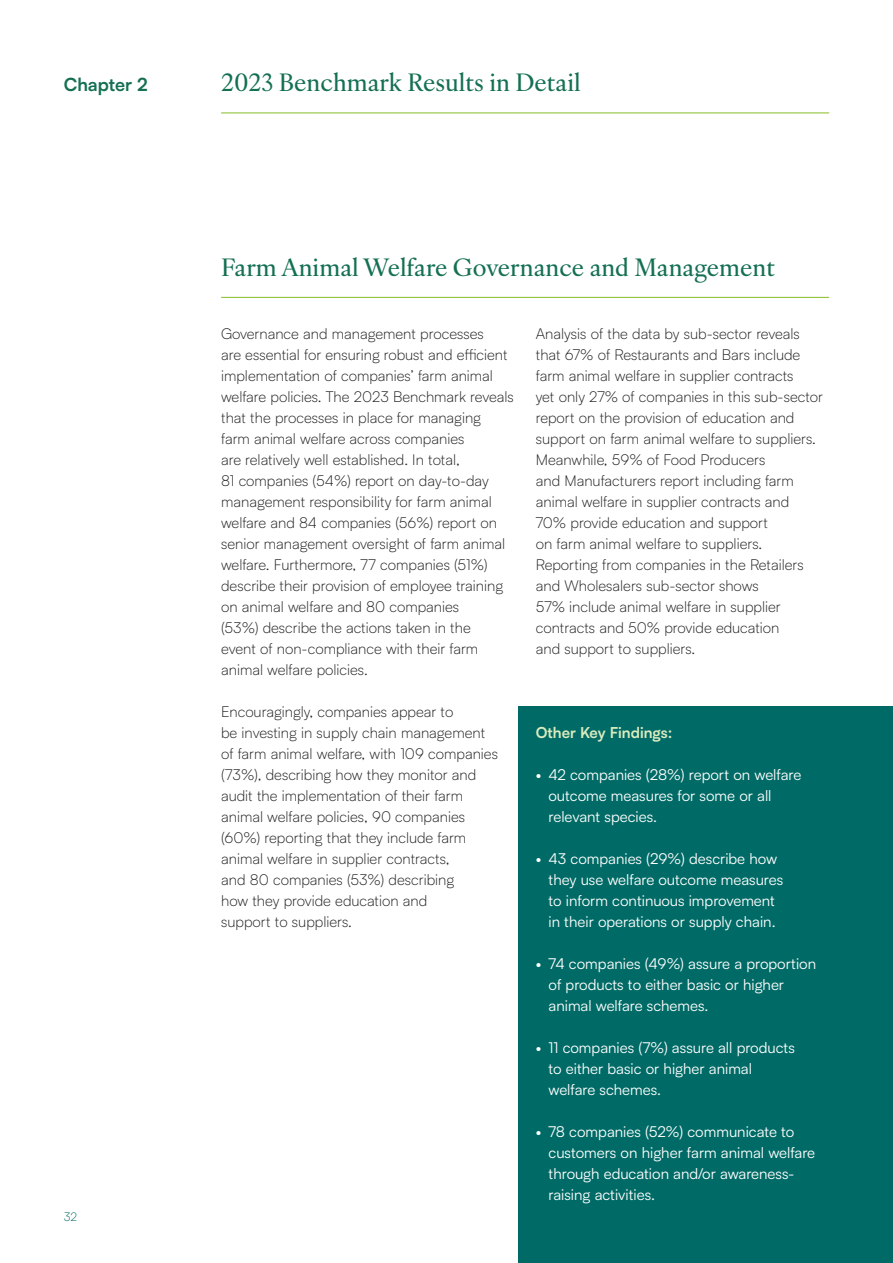
<style>
.page{position:relative;width:893px;height:1263px;background:#fff}
.page>*{position:absolute;margin:0;border:0;box-sizing:border-box;transform-origin:0 0}
.t1{font:500 24px "Ivy Ora Text";color:#157053}
.t2{font:700 18px "Satoshi";letter-spacing:-.005em;color:#157053}
.t3{font:300 15px/21px "Satoshi";color:#1d1d1b}
.t4{font:15px/21px "Satoshi";color:#fff}
.t5{font:700 15px "Satoshi";color:#dbebbe}
.t6{font:300 12px "Satoshi";color:#006b66}
</style>
<div class="page">
<div style="left:519px;top:707px;width:374px;height:556px;background:#006b66"></div>
<hr style="left:221px;top:297px;width:608px;height:1px;background:#87bd26">
<hr style="left:221px;top:113px;width:608px;height:1px;background:#87bd26">
<p class="t2" style="left:64px;top:72px;width:85px">Chapter 2</p>
<h1 class="t1" style="left:221px;top:64px;width:361px">2023 Benchmark Results in Detail</h1>
<h1 class="t1" style="left:221px;top:248px;width:555px">Farm Animal Welfare Governance and Management</h1>
<p class="t6" style="left:64px;top:1209px;width:15px">32</p>
<p class="t3" style="left:221px;top:323px;width:294px">Governance and management processes<br>are essential for ensuring robust and efficient implementation of companies’ farm animal welfare policies. The 2023 Benchmark reveals that the processes in place for managing<br>farm animal welfare across companies<br>are relatively well established. In total,<br>81 companies (54%) report on day-to-day management responsibility for farm animal welfare and 84 companies (56%) report on senior management oversight of farm animal welfare. Furthermore, 77 companies (51%) describe their provision of employee training on animal welfare and 80 companies<br>(53%) describe the actions taken in the<br>event of non-compliance with their farm animal welfare policies.</p>
<p class="t3" style="left:221px;top:701px;width:278px">Encouragingly, companies appear to<br>be investing in supply chain management of farm animal welfare, with 109 companies (73%), describing how they monitor and audit the implementation of their farm animal welfare policies, 90 companies (60%) reporting that they include farm animal welfare in supplier contracts,<br>and 80 companies (53%) describing<br>how they provide education and<br>support to suppliers.</p>
<p class="t3" style="left:536px;top:323px;width:289px">Analysis of the data by sub-sector reveals that 67% of Restaurants and Bars include farm animal welfare in supplier contracts<br>yet only 27% of companies in this sub-sector report on the provision of education and support on farm animal welfare to suppliers.<br>Meanwhile, 59% of Food Producers<br>and Manufacturers report including farm animal welfare in supplier contracts and 70% provide education and support<br>on farm animal welfare to suppliers.<br>Reporting from companies in the Retailers and Wholesalers sub-sector shows<br>57% include animal welfare in supplier contracts and 50% provide education<br>and support to suppliers.</p>
<p class="t5" style="left:536px;top:722px;width:138px">Other Key Findings:</p>
<p class="t4" style="left:548px;top:764px;width:254px;text-indent:-13px">• 42 companies (28%) report on welfare outcome measures for some or all relevant species.</p>
<p class="t4" style="left:548px;top:848px;width:236px;text-indent:-13px">• 43 companies (29%) describe how they use welfare outcome measures to inform continuous improvement in their operations or supply chain.</p>
<p class="t4" style="left:548px;top:953px;width:269px;text-indent:-13px">• 74 companies (49%) assure a proportion of products to either basic or higher animal welfare schemes.</p>
<p class="t4" style="left:548px;top:1037px;width:248px;text-indent:-13px">• 11 companies (7%) assure all products to either basic or higher animal welfare schemes.</p>
<p class="t4" style="left:548px;top:1121px;width:268px;text-indent:-13px">• 78 companies (52%) communicate to customers on higher farm animal welfare through education and/or awareness&shy;raising activities.</p>
</div>
